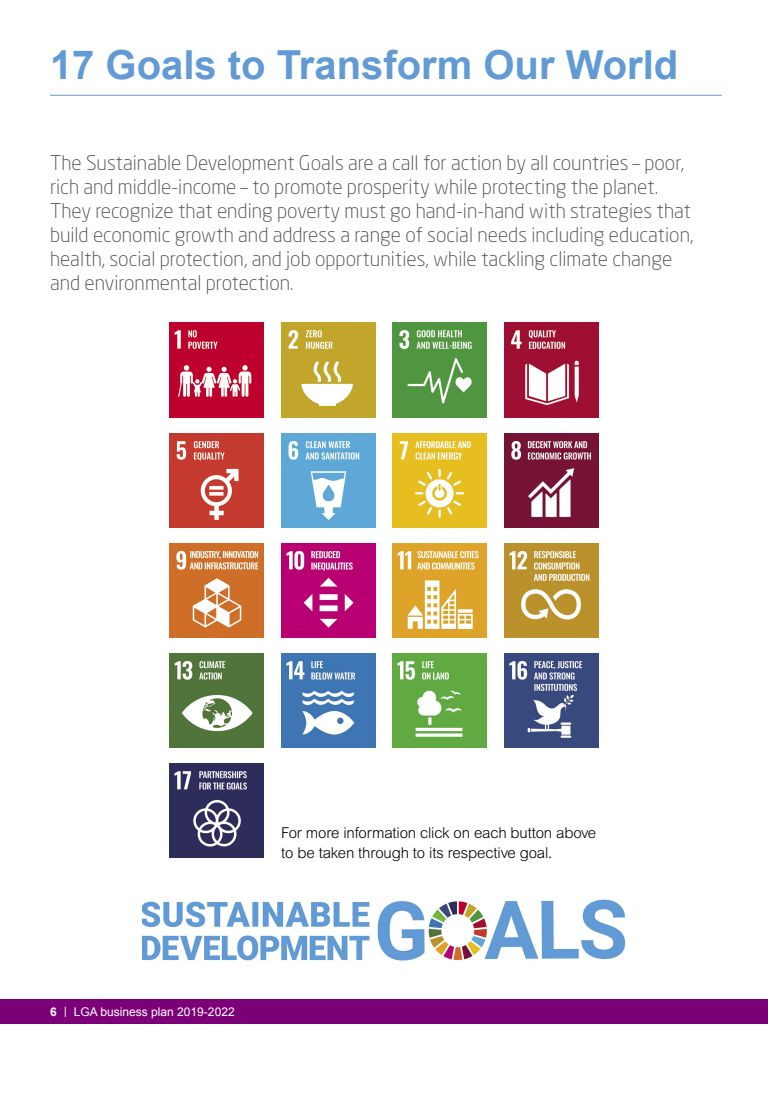
<style>
.page{position:relative;width:768px;height:1094px;background:#fff}
.page>*{position:absolute;margin:0;border:0;box-sizing:border-box;transform-origin:0 0}
.A4_Heading{font:700 40px "Arial";color:#619ad4}
.A4_Intro_paragraph{font:300 20px/24px "Neo Sans Std";color:#4d4d4d}
.A4_Body{font:300 15px/20px "Arial MT Std";letter-spacing:-.01em;color:#000}
.t1{font:12px "Arial";color:#fff}
.s1{font-weight:700}
.s2{font-family:"DIN"}
</style>
<div class="page">
<div style="left:0;top:999px;width:768px;height:25px;background:#7b0078"></div>
<hr style="left:50px;top:95px;width:672px;height:1px;background:#619ad4">
<img style="left:170px;top:323px;width:94px;height:94px">
<img style="left:281px;top:323px;width:94px;height:94px">
<img style="left:393px;top:323px;width:94px;height:94px">
<img style="left:504px;top:323px;width:94px;height:94px">
<img style="left:170px;top:433px;width:94px;height:94px">
<img style="left:281px;top:433px;width:94px;height:94px">
<img style="left:393px;top:433px;width:94px;height:94px">
<img style="left:504px;top:433px;width:94px;height:94px">
<img style="left:170px;top:543px;width:94px;height:94px">
<img style="left:281px;top:543px;width:94px;height:94px">
<img style="left:393px;top:543px;width:94px;height:94px">
<img style="left:504px;top:543px;width:94px;height:94px">
<img style="left:170px;top:654px;width:94px;height:94px">
<img style="left:281px;top:654px;width:94px;height:94px">
<img style="left:393px;top:654px;width:94px;height:94px">
<img style="left:504px;top:654px;width:94px;height:94px">
<img style="left:170px;top:764px;width:94px;height:94px">
<img style="left:142px;top:899px;width:484px;height:62px">
<p class="A4_Heading" style="left:50px;top:39px;width:630px">17 Goals to Transform Our World</p>
<p class="A4_Intro_paragraph" style="left:50px;top:151px;width:645px">The Sustainable Development Goals are a call for action by all countries – poor, rich and middle-income – to promote prosperity while protecting the planet.<br>They recognize that ending poverty must go hand-in-hand with strategies that build economic growth and address a range of social needs including education, health, social protection, and job opportunities, while tackling climate change and environmental protection.</p>
<p class="A4_Body" style="left:281px;top:823px;width:316px">For more information click on each button above to be taken through to its respective goal.</p>
<p class="t1" style="left:50px;top:1004px;width:186px"><span class="s1">6</span> <span class="s2">|</span> LGA business plan 2019-2022</p>
</div>
